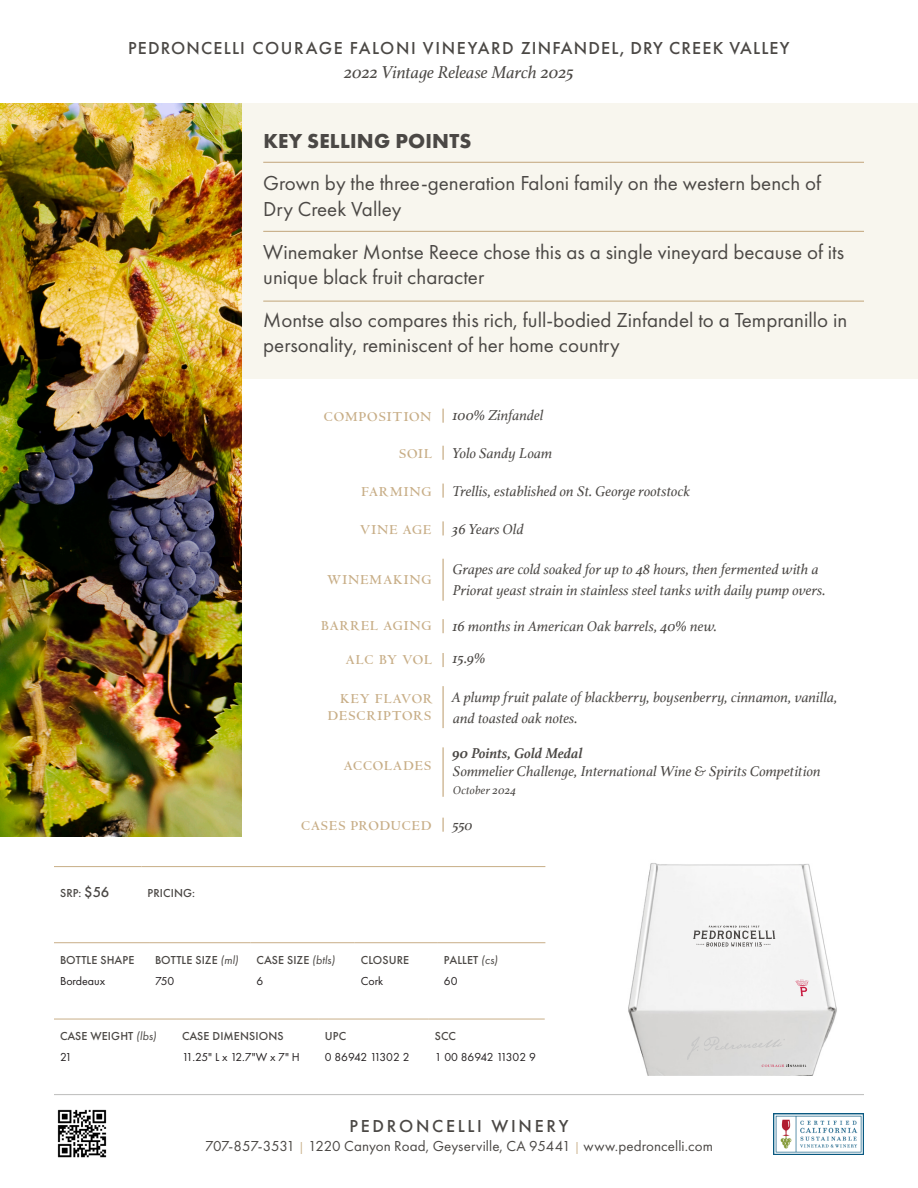
<style>
.page{position:relative;width:918px;height:1188px;background:#fff}
.page>*{position:absolute;margin:0;border:0;box-sizing:border-box;transform-origin:0 0}
.t1{font:21px/25.5px "Futura PT";color:#4b4845}
.t2{font:700 21px "Futura PT";letter-spacing:.01em;color:#4b4845}
.t3{font:500 18px "Futura PT";letter-spacing:.075em;color:#4b4845}
.t4{font:italic 18px "Athelas";letter-spacing:-.005em;color:#4b4845}
.t5{font:500 18px "Futura PT";letter-spacing:.15em;color:#4b4845}
.vineyard_designate___growing_region{font:italic 15px/21px "Athelas";color:#4b4845}
.t6{font:15px "Futura PT";letter-spacing:.005em;color:#4b4845}
.vineyard_designate___growing_region-2{font:700 14.25px/17.1px "Centaur";letter-spacing:.075em;color:#c8ae87;text-align:right}
.body_copy{font:500 12px "Futura PT";letter-spacing:.01em;color:#4b4845}
.t7{font:12px "Futura PT";color:#231f20}
.t8{font:12px "Futura PT";letter-spacing:-.025em;color:#231f20}
.vineyard_designate___growing_region-3{font:italic 12px "Athelas";letter-spacing:.015em;color:#4b4845}
.s1{font-weight:700}
.s2{font-size:15px}
.s3{font-weight:400;font-style:italic}
.s4{font-size:12px;color:#c8ae87}
</style>
<div class="page">
<div style="left:0;top:103px;width:918px;height:276px;background:#f8f6ee"></div>
<img style="left:0;top:104px;width:241px;height:733px">
<hr style="left:263px;top:162px;width:601px;height:1px;background:#c8ae87">
<hr style="left:263px;top:231px;width:601px;height:1px;background:#c8ae87">
<hr style="left:263px;top:301px;width:601px;height:1px;background:#c8ae87">
<hr style="left:54px;top:1094px;width:810px;height:1px;background:#c3c3c2">
<img style="left:774px;top:1113px;width:90px;height:42px">
<img style="left:57px;top:1109px;width:50px;height:49px">
<svg style="left:442px;top:409px;width:2px;height:14px"></svg>
<svg style="left:442px;top:484px;width:2px;height:14px"></svg>
<svg style="left:442px;top:521px;width:2px;height:14px"></svg>
<svg style="left:442px;top:446px;width:2px;height:14px"></svg>
<svg style="left:442px;top:619px;width:2px;height:14px"></svg>
<svg style="left:442px;top:818px;width:2px;height:14px"></svg>
<svg style="left:442px;top:653px;width:2px;height:14px"></svg>
<hr style="left:442px;top:559px;width:2px;height:42px;background:#c8ae87">
<hr style="left:442px;top:686px;width:2px;height:42px;background:#c8ae87">
<hr style="left:442px;top:747px;width:2px;height:50px;background:#c8ae87">
<hr style="left:54px;top:942px;width:95px;height:1px;background:#c8ae87">
<hr style="left:149px;top:942px;width:102px;height:1px;background:#c8ae87">
<hr style="left:251px;top:942px;width:104px;height:1px;background:#c8ae87">
<hr style="left:355px;top:942px;width:83px;height:1px;background:#c8ae87">
<hr style="left:438px;top:942px;width:107px;height:1px;background:#c8ae87">
<hr style="left:54px;top:1019px;width:122px;height:1px;background:#c8ae87">
<hr style="left:176px;top:1019px;width:143px;height:1px;background:#c8ae87">
<hr style="left:319px;top:1019px;width:110px;height:1px;background:#c8ae87">
<hr style="left:429px;top:1019px;width:116px;height:1px;background:#c8ae87">
<hr style="left:54px;top:866px;width:87px;height:1px;background:#c8ae87">
<hr style="left:141px;top:866px;width:404px;height:1px;background:#c8ae87">
<img style="left:628px;top:863px;width:209px;height:213px">
<svg style="left:795px;top:980px;width:13px;height:6px"></svg>
<svg style="left:693px;top:926px;width:83px;height:20px"></svg>
<svg style="left:687px;top:1036px;width:119px;height:31px;background:#d7d6d5"></svg>
<p class="t3" style="left:128px;top:37px;width:663px">PEDRONCELLI COURAGE FALONI VINEYARD ZINFANDEL, DRY CREEK VALLEY</p>
<p class="t4" style="left:344px;top:58px;width:231px">2022 Vintage Release March 2025</p>
<p class="t2" style="left:263px;top:127px;width:210px">KEY SELLING POINTS</p>
<p class="t1" style="left:263px;top:170px;width:559px">Grown by the three-generation Faloni family on the western bench of<br>Dry Creek Valley</p>
<p class="t1" style="left:263px;top:239px;width:582px">Winemaker Montse Reece chose this as a single vineyard because of its unique black fruit character</p>
<p class="t1" style="left:263px;top:307px;width:586px">Montse also compares this rich, full-bodied Zinfandel to a Tempranillo in personality, reminiscent of her home country</p>
<p class="vineyard_designate___growing_region-2" style="left:324px;top:408px;width:109px">COMPOSITION</p>
<p class="vineyard_designate___growing_region" style="left:453px;top:404px;width:92px">100% Zinfandel</p>
<p class="vineyard_designate___growing_region-2" style="left:399px;top:445px;width:34px">SOIL</p>
<p class="vineyard_designate___growing_region" style="left:452px;top:442px;width:102px">Yolo Sandy Loam</p>
<p class="vineyard_designate___growing_region-2" style="left:361px;top:483px;width:71px">FARMING</p>
<p class="vineyard_designate___growing_region" style="left:452px;top:480px;width:239px">Trellis, established on St. George rootstock</p>
<p class="vineyard_designate___growing_region-2" style="left:360px;top:521px;width:73px">VINE AGE</p>
<p class="vineyard_designate___growing_region" style="left:452px;top:518px;width:73px">36 Years Old</p>
<p class="vineyard_designate___growing_region-2" style="left:327px;top:571px;width:106px">WINEMAKING</p>
<p class="vineyard_designate___growing_region" style="left:453px;top:559px;width:374px">Grapes are cold soaked for up to 48 hours, then fermented with a<br>Priorat yeast strain in stainless steel tanks with daily pump overs.</p>
<p class="vineyard_designate___growing_region-2" style="left:321px;top:617px;width:111px">BARREL AGING</p>
<p class="vineyard_designate___growing_region" style="left:453px;top:616px;width:266px">16 months in American Oak barrels, 40% new.</p>
<p class="vineyard_designate___growing_region-2" style="left:346px;top:651px;width:88px">ALC BY VOL</p>
<p class="vineyard_designate___growing_region" style="left:453px;top:648px;width:34px">15.9%</p>
<p class="vineyard_designate___growing_region-2" style="left:328px;top:690px;width:106px">KEY FLAVOR<br>DESCRIPTORS</p>
<p class="vineyard_designate___growing_region" style="left:452px;top:686px;width:387px">A plump fruit palate of blackberry, boysenberry, cinnamon, vanilla, and toasted oak notes.</p>
<p class="vineyard_designate___growing_region-2" style="left:344px;top:757px;width:89px">ACCOLADES</p>
<p class="vineyard_designate___growing_region" style="left:453px;top:744px;width:370px;line-height:18px"><span class="s1">90 Points, Gold Medal<br></span>Sommelier Challenge, International Wine &amp; Spirits Competition</p>
<p class="vineyard_designate___growing_region-3" style="left:453px;top:781px;width:64px">October 2024</p>
<p class="body_copy" style="left:60px;top:886px;width:51px">SRP: <span class="s2">$56</span></p>
<p class="body_copy" style="left:148px;top:886px;width:49px">PRICING:</p>
<p class="vineyard_designate___growing_region-2" style="left:301px;top:817px;width:132px">CASES PRODUCED</p>
<p class="vineyard_designate___growing_region" style="left:453px;top:814px;width:22px">550</p>
<p class="body_copy" style="left:60px;top:953px;width:76px">BOTTLE SHAPE</p>
<p class="body_copy" style="left:155px;top:953px;width:85px">BOTTLE SIZE <span class="s3">(ml)</span></p>
<p class="body_copy" style="left:257px;top:953px;width:80px">CASE SIZE <span class="s3">(btls)</span></p>
<p class="body_copy" style="left:361px;top:953px;width:50px">CLOSURE</p>
<p class="body_copy" style="left:444px;top:953px;width:55px">PALLET <span class="s3">(cs)</span></p>
<p class="t7" style="left:60px;top:974px;width:47px">Bordeaux</p>
<p class="t7" style="left:155px;top:974px;width:21px">750</p>
<p class="t7" style="left:257px;top:974px;width:8px">6</p>
<p class="t7" style="left:361px;top:974px;width:24px">Cork</p>
<p class="t7" style="left:444px;top:974px;width:15px">60</p>
<p class="body_copy" style="left:60px;top:1029px;width:98px">CASE WEIGHT <span class="s3">(lbs)</span></p>
<p class="body_copy" style="left:182px;top:1029px;width:103px">CASE DIMENSIONS</p>
<p class="body_copy" style="left:325px;top:1029px;width:23px">UPC</p>
<p class="body_copy" style="left:435px;top:1029px;width:23px">SCC</p>
<p class="t7" style="left:60px;top:1050px;width:13px">21</p>
<p class="t7" style="left:182px;top:1050px;width:119px">11.25" L x 12.7"W x 7" H</p>
<p class="t8" style="left:325px;top:1050px;width:86px">0 86942 11302 2</p>
<p class="t7" style="left:435px;top:1050px;width:103px">1 00 86942 11302 9</p>
<p class="t5" style="left:349px;top:1115px;width:221px">PEDRONCELLI WINERY</p>
<p class="t6" style="left:205px;top:1138px;width:509px">707-857-3531 <span class="s4">|</span> 1220 Canyon Road, Geyserville, CA 95441 <span class="s4">|</span> www.pedroncelli.com</p>
</div>
